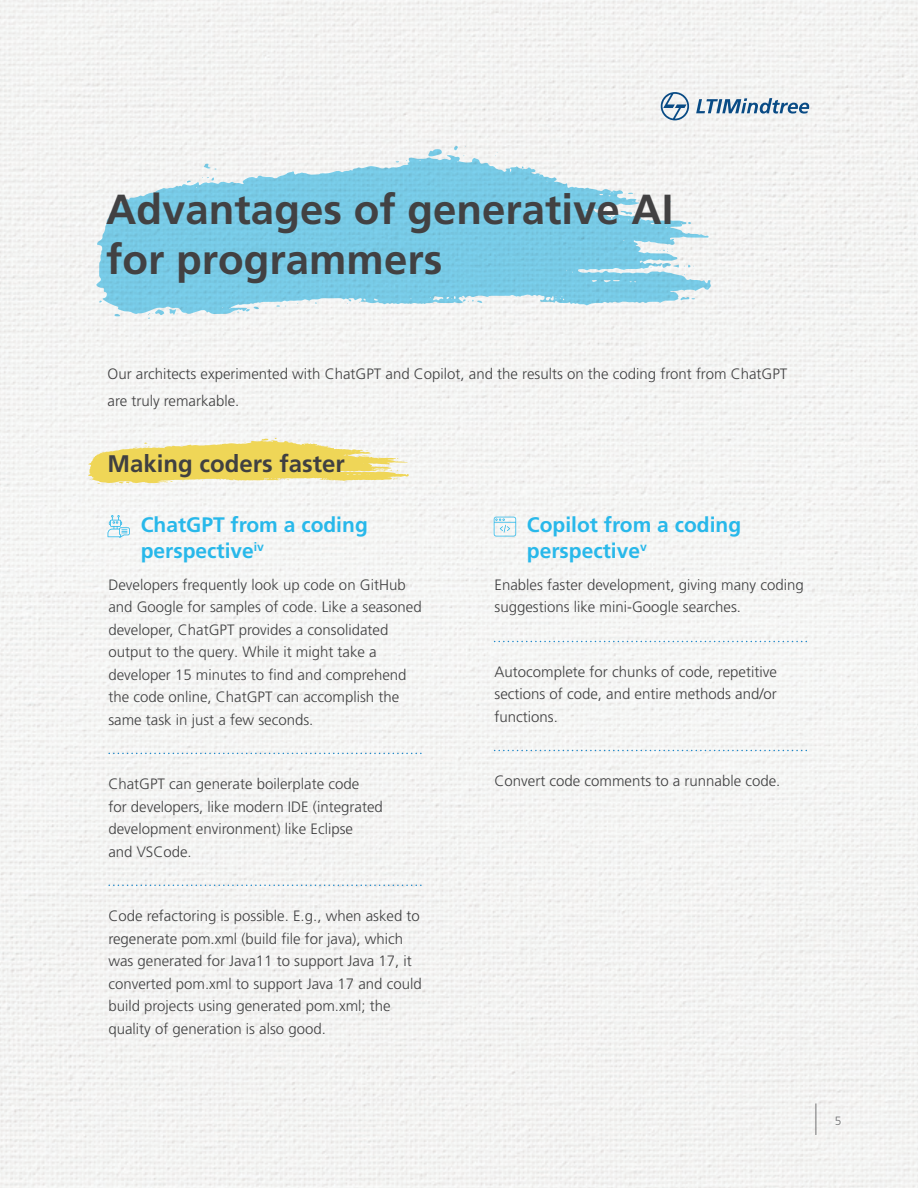
<style>
.page{position:relative;width:918px;height:1188px;background:#fff}
.page>*{position:absolute;margin:0;border:0;box-sizing:border-box;transform-origin:0 0}
.t1{font:700 42px/50.4px "Frutiger LT Pro";color:#424142}
.t2{font:700 24px "Frutiger LT Pro";color:#404041}
.t3{font:700 21px/26.2px "Frutiger LT Pro";color:#28b8ea}
.t4{font:300 15px/22.5px "Frutiger LT Pro";color:#404041}
.t5{font:300 12px "Frutiger LT Pro";color:#6d6e70}
</style>
<div class="page">
<img style="left:0;top:0;width:918px;height:1188px">
<svg style="left:88px;top:438px;width:321px;height:47px"></svg>
<svg style="left:108px;top:515px;width:22px;height:23px"></svg>
<svg style="left:495px;top:641px;width:314px;height:1px"></svg>
<svg style="left:109px;top:753px;width:314px;height:1px"></svg>
<svg style="left:109px;top:885px;width:314px;height:1px"></svg>
<svg style="left:495px;top:750px;width:314px;height:1px"></svg>
<svg style="left:494px;top:517px;width:22px;height:19px"></svg>
<svg style="left:661px;top:92px;width:28px;height:28px"></svg>
<svg style="left:696px;top:98px;width:113px;height:16px"></svg>
<hr style="left:815px;top:1103px;width:1px;height:32px;background:#818182">
<svg style="left:96px;top:155px;width:616px;height:159px;fill:#78cce7"></svg>
<svg style="left:428px;top:149px;width:14px;height:7px"></svg>
<svg style="left:114px;top:314px;width:6px;height:2px"></svg>
<svg style="left:246px;top:306px;width:13px;height:6px"></svg>
<svg style="left:187px;top:180px;width:4px;height:3px"></svg>
<svg style="left:680px;top:297px;width:15px;height:3px"></svg>
<svg style="left:204px;top:164px;width:13px;height:6px"></svg>
<svg style="left:454px;top:146px;width:12px;height:10px"></svg>
<svg style="left:495px;top:152px;width:3px;height:5px"></svg>
<svg style="left:148px;top:309px;width:28px;height:10px"></svg>
<svg style="left:276px;top:305px;width:10px;height:2px"></svg>
<svg style="left:347px;top:299px;width:4px;height:5px"></svg>
<svg style="left:461px;top:297px;width:22px;height:6px"></svg>
<svg style="left:662px;top:263px;width:32px;height:5px"></svg>
<svg style="left:656px;top:249px;width:17px;height:3px"></svg>
<svg style="left:621px;top:211px;width:14px;height:4px"></svg>
<svg style="left:639px;top:200px;width:5px;height:3px"></svg>
<svg style="left:202px;top:177px;width:12px;height:4px"></svg>
<h1 class="t1" style="left:106px;top:184px;width:569px">Advantages of generative AI for programmers</h1>
<p class="t4" style="left:108px;top:360px;width:681px;line-height:27px">Our architects experimented with ChatGPT and Copilot, and the results on the coding front from ChatGPT are truly remarkable.</p>
<h2 class="t2" style="left:108px;top:450px;width:239px">Making coders faster</h2>
<h3 class="t3" style="left:141px;top:511px;width:229px">ChatGPT from a coding perspective<sup>iv</sup></h3>
<p class="t4" style="left:108px;top:574px;width:315px">Developers frequently look up code on GitHub and Google for samples of code. Like a seasoned developer, ChatGPT provides a consolidated output to the query. While it might take a developer 15 minutes to find and comprehend the code online, ChatGPT can accomplish the same task in just a few seconds.</p>
<p class="t4" style="left:108px;top:773px;width:276px">ChatGPT can generate boilerplate code<br>for developers, like modern IDE (integrated development environment) like Eclipse<br>and VSCode.</p>
<p class="t4" style="left:108px;top:905px;width:315px">Code refactoring is possible. E.g., when asked to regenerate pom.xml (build file for java), which was generated for Java11 to support Java 17, it converted pom.xml to support Java 17 and could build projects using generated pom.xml; the quality of generation is also good.</p>
<h3 class="t3" style="left:527px;top:511px;width:216px">Copilot from a coding perspective<sup>v</sup></h3>
<p class="t4" style="left:495px;top:574px;width:311px">Enables faster development, giving many coding suggestions like mini-Google searches.</p>
<p class="t4" style="left:495px;top:660px;width:284px;text-align:justify">Autocomplete for chunks of code, repetitive sections of code, and entire methods and/or functions.</p>
<p class="t4" style="left:495px;top:769px;width:287px">Convert code comments to a runnable code.</p>
<p class="t5" style="left:835px;top:1114px;width:8px">5</p>
</div>
